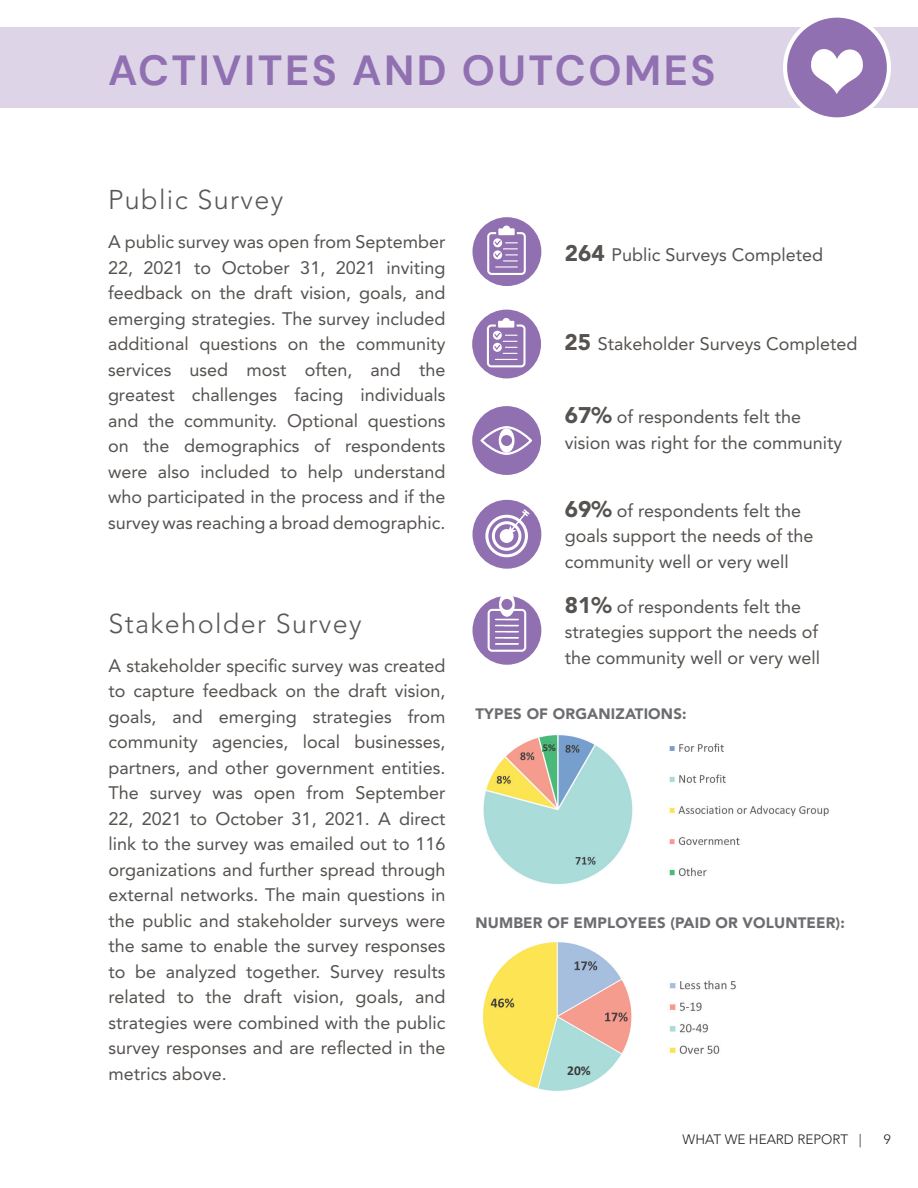
<style>
.page{position:relative;width:918px;height:1188px;background:#fff}
.page>*{position:absolute;margin:0;border:0;box-sizing:border-box;transform-origin:0 0}
.t1{font:700 42px "DM Sans";letter-spacing:.06em;color:#9070b1}
.t2{font:300 27px "Avenir LT Std";letter-spacing:.05em;color:#57585a}
.t3{font:18px/25.5px "Avenir LT Std";color:#55524f}
.t4{font:900 15px "Avenir LT Std";letter-spacing:.01em;color:#6c6d70}
.t5{font:300 13.5px "Avenir LT Std";color:#231f20}
.t6{font:700 13.5px "Calibri";color:#3e3b37}
.t7{font:700 10.5px "Calibri";color:#3e3b37}
.s1{font-weight:900;font-size:22.5px}
</style>
<div class="page">
<div style="left:0;top:27px;width:918px;height:81px;background:#ddd4e7"></div>
<div style="left:785px;top:16px;width:104px;height:103px;background:#9070b1;border-radius:50%"></div>
<div style="left:783px;top:14px;width:108px;height:107px;border:4px solid #fff;border-radius:50%"></div>
<svg style="left:811px;top:49px;width:52px;height:45px"></svg>
<div style="left:472px;top:406px;width:69px;height:69px;background:#9070b1;border-radius:50%"></div>
<div style="left:481px;top:426px;width:51px;height:29px;border:2px solid #fff;border-radius:50%"></div>
<svg style="left:499px;top:428px;width:16px;height:25px"></svg>
<div style="left:501px;top:435px;width:11px;height:11px;background:#9070b1;border-radius:50%"></div>
<div style="left:472px;top:217px;width:69px;height:69px;background:#9070b1;border-radius:50%"></div>
<svg style="left:487px;top:225px;width:39px;height:50px"></svg>
<div style="left:472px;top:500px;width:69px;height:69px;background:#9070b1;border-radius:50%"></div>
<div style="left:472px;top:596px;width:69px;height:69px;background:#9070b1;border-radius:50%"></div>
<div style="left:485px;top:515px;width:43px;height:42px;border:3px solid #fff;border-radius:50%"></div>
<div style="left:492px;top:521px;width:29px;height:30px;border:3px solid #fff;border-radius:50%"></div>
<div style="left:500px;top:529px;width:14px;height:14px;background:#fff;border-radius:50%"></div>
<svg style="left:507px;top:508px;width:24px;height:28px"></svg>
<svg style="left:488px;top:609px;width:38px;height:43px"></svg>
<hr style="left:496px;top:637px;width:22px;height:2px;background:#fff">
<hr style="left:496px;top:643px;width:22px;height:2px;background:#fff">
<div style="left:499px;top:592px;width:16px;height:25px;background:#fff;border-radius:50%"></div>
<div style="left:501px;top:599px;width:11px;height:11px;background:#9070b1;border-radius:50%"></div>
<div style="left:472px;top:310px;width:69px;height:68px;background:#9070b1;border-radius:50%"></div>
<svg style="left:487px;top:318px;width:39px;height:49px"></svg>
<img style="left:483px;top:942px;width:149px;height:149px">
<img style="left:669px;top:980px;width:67px;height:74px">
<img style="left:483px;top:735px;width:150px;height:149px">
<img style="left:669px;top:743px;width:160px;height:134px">
<div style="left:543px;top:743px;width:14px;height:9px;background:#48ba79"></div>
<div style="left:564px;top:1065px;width:30px;height:13px;background:#a9dcdb"></div>
<h1 class="t1" style="left:108px;top:44px;width:609px">ACTIVITES AND OUTCOMES</h1>
<h2 class="t2" style="left:108px;top:184px;width:177px">Public Survey</h2>
<p class="t3" style="left:108px;top:230px;width:339px;text-align:justify">A public survey was open from September 22, 2021 to October 31, 2021 inviting feedback on the draft vision, goals, and emerging strategies. The survey included additional questions on the community services used most often, and the greatest challenges facing individuals and the community. Optional questions on the demographics of respondents were also included to help understand who participated in the process and if the survey was reaching a broad demographic.</p>
<h2 class="t2" style="left:109px;top:607px;width:255px">Stakeholder Survey</h2>
<p class="t3" style="left:109px;top:653px;width:338px">A stakeholder specific survey was created to capture feedback on the draft vision, goals, and emerging strategies from community agencies, local businesses, partners, and other government entities.<br>The survey was open from September 22, 2021 to October 31, 2021. A direct link to the survey was emailed out to 116 organizations and further spread through external networks. The main questions in the public and stakeholder surveys were the same to enable the survey responses to be analyzed together. Survey results related to the draft vision, goals, and strategies were combined with the public survey responses and are reflected in the metrics above.</p>
<p class="t3" style="left:565px;top:242px;width:260px"><span class="s1">264</span> Public Surveys Completed</p>
<p class="t3" style="left:564px;top:331px;width:295px"><span class="s1">25</span> Stakeholder Surveys Completed</p>
<p class="t3" style="left:565px;top:404px;width:279px"><span class="s1">67%</span> of respondents felt the vision was right for the community</p>
<p class="t3" style="left:565px;top:498px;width:250px"><span class="s1">69%</span> of respondents felt the goals support the needs of the community well or very well</p>
<p class="t3" style="left:565px;top:594px;width:257px"><span class="s1">81%</span> of respondents felt the strategies support the needs of the community well or very well</p>
<p class="t4" style="left:476px;top:705px;width:213px">TYPES OF ORGANIZATIONS:</p>
<p class="t7" style="left:543px;top:740px;width:14px">5%</p>
<p class="t4" style="left:476px;top:914px;width:371px">NUMBER OF EMPLOYEES (PAID OR VOLUNTEER):</p>
<p class="t6" style="left:567px;top:1061px;width:25px">20%</p>
<p class="t5" style="left:683px;top:1131px;width:181px">WHAT WE HEARD REPORT |</p>
<p class="t5" style="left:884px;top:1131px;width:9px">9</p>
</div>
